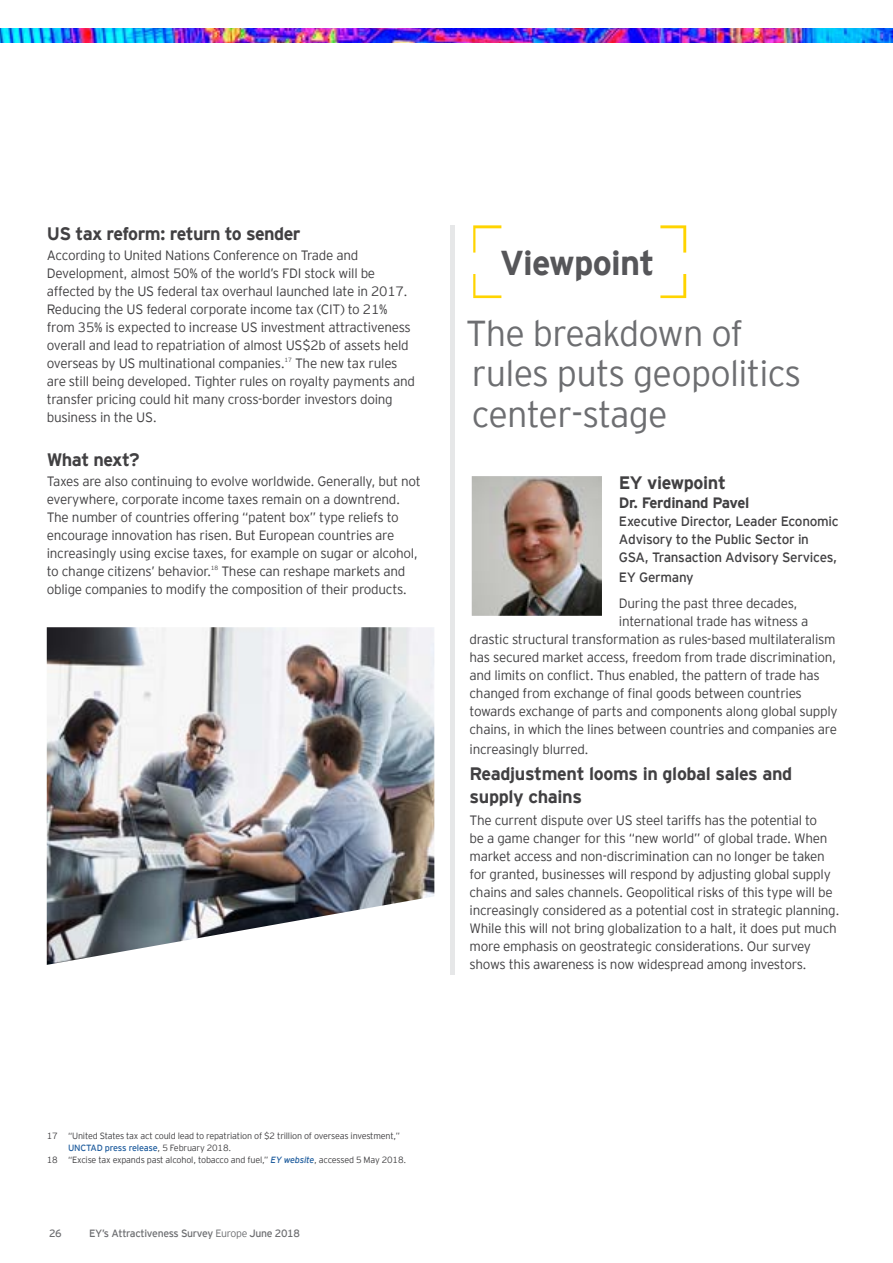
<style>
.page{position:relative;width:893px;height:1263px;background:#fff}
.page>*{position:absolute;margin:0;border:0;box-sizing:border-box;transform-origin:0 0}
.t1{font:300 36px/40.5px "EY Interstate";letter-spacing:-.02em;color:#6d6e71}
.t2{font:700 34.5px "EY Interstate";letter-spacing:-.02em;color:#565659}
.t3{font:700 18px/22.5px "EY Interstate";letter-spacing:-.02em;color:#414042}
.t4{font:700 15px "EY Interstate";letter-spacing:-.02em;color:#414042}
.t5{font:300 13.5px/18px "EY Interstate";letter-spacing:-.02em;color:#414042}
.t6{font:13.5px/18px "EY Interstate";letter-spacing:-.02em;color:#414042}
.t7{font:10.5px "EY Interstate";letter-spacing:-.03em;color:#6d6e71}
.t8{font:300 9px "EY Interstate";letter-spacing:-.02em;color:#414042}
.t9{font:9px "EY Interstate";letter-spacing:-.025em;color:#215e9e}
.s1{font-weight:300;color:#414042}
.s2{font-weight:400;font-style:italic;color:#215e9e}
.s3{font-weight:300}
</style>
<div class="page">
<img style="left:0;top:28px;width:893px;height:14px">
<img style="left:472px;top:476px;width:130px;height:140px">
<div style="left:450px;top:225px;width:5px;height:750px;background:#e6e7e8"></div>
<svg style="left:473px;top:225px;width:213px;height:73px"></svg>
<img style="left:47px;top:627px;width:387px;height:338px">
<h3 class="t3" style="left:47px;top:221px;width:255px">US tax reform: return to sender</h3>
<p class="t5" style="left:47px;top:245px;width:370px">According to United Nations Conference on Trade and Development, almost 50% of the world’s FDI stock will be affected by the US federal tax overhaul launched late in 2017.<br>Reducing the US federal corporate income tax (CIT) to 21% from 35% is expected to increase US investment attractiveness overall and lead to repatriation of almost US$2b of assets held overseas by US multinational companies.<sup>17</sup> The new tax rules are still being developed. Tighter rules on royalty payments and transfer pricing could hit many cross-border investors doing business in the US.</p>
<h3 class="t3" style="left:47px;top:447px;width:94px">What next?</h3>
<p class="t5" style="left:47px;top:471px;width:376px">Taxes are also continuing to evolve worldwide. Generally, but not everywhere, corporate income taxes remain on a downtrend.<br>The number of countries offering “patent box” type reliefs to encourage innovation has risen. But European countries are increasingly using excise taxes, for example on sugar or alcohol, to change citizens’ behavior.<sup>18</sup> These can reshape markets and oblige companies to modify the composition of their products.</p>
<h2 class="t2" style="left:500px;top:237px;width:156px">Viewpoint</h2>
<h1 class="t1" style="left:466px;top:310px;width:337px">The breakdown of rules puts geopolitics center-stage</h1>
<h3 class="t3" style="left:619px;top:470px;width:108px">EY viewpoint</h3>
<p class="t4" style="left:619px;top:492px;width:132px">Dr. Ferdinand Pavel</p>
<p class="t6" style="left:619px;top:511px;width:221px">Executive Director, Leader Economic<br>Advisory to the Public Sector in<br>GSA, Transaction Advisory Services,</p>
<p class="t6" style="left:619px;top:567px;width:76px">EY Germany</p>
<p class="t5" style="left:619px;top:593px;width:180px">During the past three decades,</p>
<p class="t5" style="left:619px;top:611px;width:191px">international trade has witness a</p>
<p class="t5" style="left:470px;top:629px;width:368px">drastic structural transformation as rules-based multilateralism</p>
<p class="t5" style="left:470px;top:647px;width:368px">has secured market access, freedom from trade discrimination,</p>
<p class="t5" style="left:470px;top:665px;width:352px">and limits on conflict. Thus enabled, the pattern of trade has</p>
<p class="t5" style="left:470px;top:683px;width:334px">changed from exchange of final goods between countries</p>
<p class="t5" style="left:470px;top:701px;width:370px">towards exchange of parts and components along global supply</p>
<p class="t5" style="left:470px;top:719px;width:369px">chains, in which the lines between countries and companies are</p>
<p class="t5" style="left:470px;top:739px;width:121px">increasingly blurred.</p>
<h3 class="t3" style="left:470px;top:761px;width:324px">Readjustment looms in global sales and supply chains</h3>
<p class="t5" style="left:470px;top:810px;width:372px">The current dispute over US steel tariffs has the potential to<br>be a game changer for this “new world” of global trade. When market access and non-discrimination can no longer be taken for granted, businesses will respond by adjusting global supply chains and sales channels. Geopolitical risks of this type will be increasingly considered as a potential cost in strategic planning.<br>While this will not bring globalization to a halt, it does put much more emphasis on geostrategic considerations. Our survey shows this awareness is now widespread among investors.</p>
<p class="t8" style="left:47px;top:1129px;width:355px">17 “United States tax act could lead to repatriation of $2 trillion of overseas investment,”</p>
<p class="t9" style="left:68px;top:1141px;width:165px">UNCTAD press release<span class="s1">, 5 February 2018.</span></p>
<p class="t8" style="left:47px;top:1153px;width:361px">18 “Excise tax expands past alcohol, tobacco and fuel,” <span class="s2">EY website</span>, accessed 5 May 2018.</p>
<p class="t7" style="left:49px;top:1225px;width:14px">26</p>
<p class="t7" style="left:89px;top:1226px;width:212px">EY’s Attractiveness Survey <span class="s3">Europe</span> June 2018</p>
</div>
